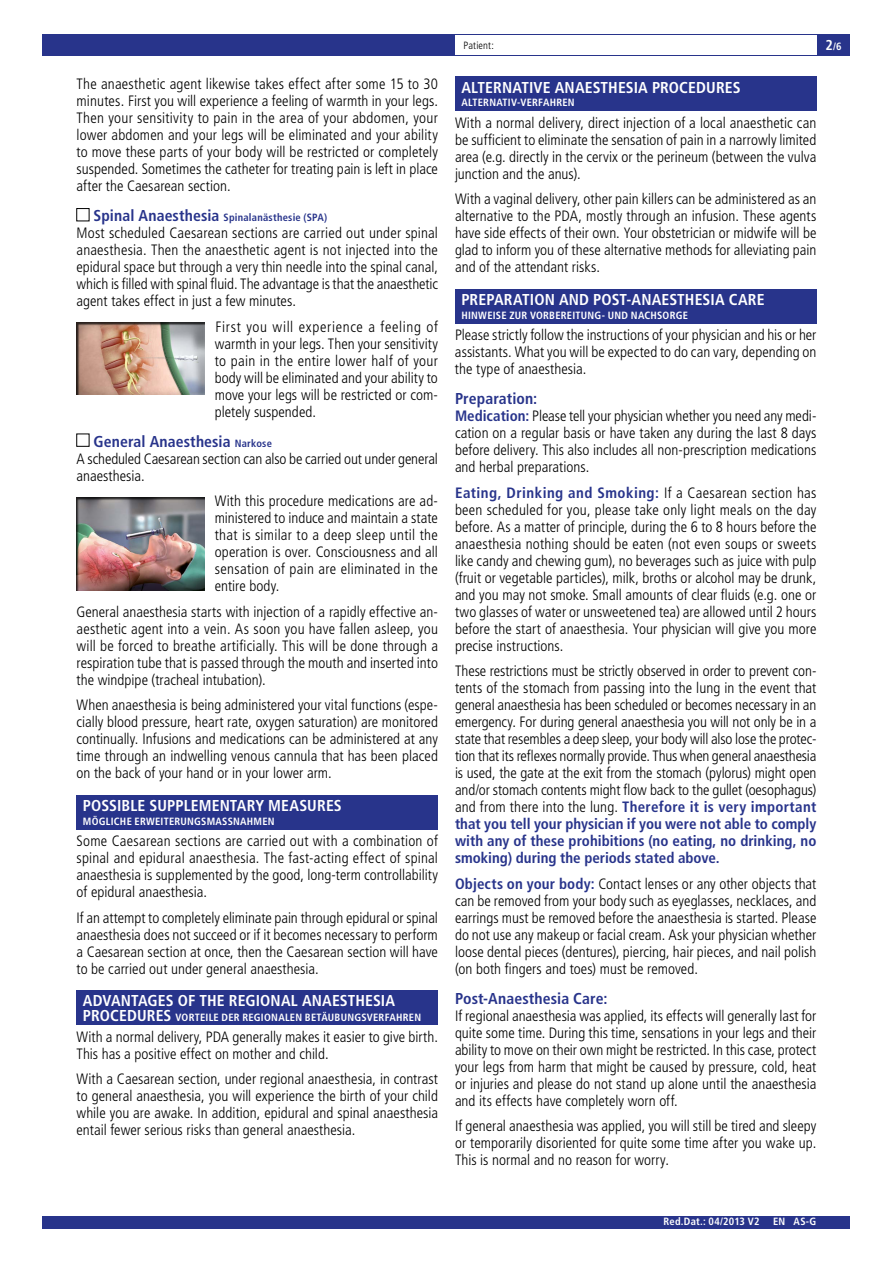
<style>
.page{position:relative;width:893px;height:1263px;background:#fff}
.page>*{position:absolute;margin:0;border:0;box-sizing:border-box;transform-origin:0 0}
.t1{font:700 condensed 15.75px "Frutiger LT Pro";letter-spacing:.005em;color:#fff}
.t2{font:700 condensed 15.75px "Frutiger LT Pro";letter-spacing:.005em;color:#28348b}
.t3{font:300 condensed 15px/17px "Frutiger LT Pro";color:#000;text-align:justify}
.t4{font:700 condensed 10.5px "Frutiger LT Pro";letter-spacing:.02em;color:#fff}
.t5{font:700 condensed 10.5px "Frutiger LT Pro";letter-spacing:.02em;color:#28348b}
.t6{font:300 condensed 10.5px "Frutiger LT Pro";letter-spacing:.015em;color:#000}
.s1{font-size:15.75px}
.s2{font-size:10.5px}
.s3{font-size:14.25px}
.s4{font-weight:700;color:#28348b}
</style>
<div class="page">
<div style="left:43px;top:1216px;width:807px;height:13px;background:#28348b"></div>
<div style="left:43px;top:34px;width:807px;height:21px;background:#28348b"></div>
<div style="left:455px;top:35px;width:361px;height:19px;background:#fff"></div>
<div style="left:77px;top:208px;width:12px;height:13px;border:1px solid #000"></div>
<div style="left:76px;top:314px;width:129px;height:103px;background:#000;opacity:.75"></div>
<div style="left:64px;top:489px;width:153px;height:103px;background:#000;opacity:.75"></div>
<div style="left:77px;top:795px;width:361px;height:34px;background:#28348b"></div>
<div style="left:77px;top:991px;width:361px;height:34px;background:#28348b"></div>
<div style="left:455px;top:77px;width:361px;height:34px;background:#28348b"></div>
<div style="left:455px;top:289px;width:361px;height:34px;background:#28348b"></div>
<p class="t3" style="left:77px;top:76px;width:363px">The anaesthetic agent likewise takes effect after some 15 to 30 minutes. First you will experience a feeling of warmth in your legs.<br>Then your sensitivity to pain in the area of your abdomen, your lower abdomen and your legs will be eliminated and your ability to move these parts of your body will be restricted or completely suspended. Sometimes the catheter for treating pain is left in place after the Caesarean section.</p>
<p class="t5" style="left:94px;top:211px;width:235px"><span class="s1">Spinal Anaesthesia</span> Spinalanästhesie (SPA)</p>
<p class="t3" style="left:77px;top:225px;width:363px">Most scheduled Caesarean sections are carried out under spinal anaesthesia. Then the anaesthetic agent is not injected into the epidural space but through a very thin needle into the spinal canal, which is filled with spinal fluid. The advantage is that the anaesthetic agent takes effect in just a few minutes.</p>
<p class="t3" style="left:215px;top:318px;width:225px">First you will experience a feeling of warmth in your legs. Then your sensitivity to pain in the entire lower half of your body will be eliminated and your ability to move your legs will be restricted or com&shy;pletely suspended.</p>
<p class="t2" style="left:94px;top:432px;width:180px">General Anaesthesia <span class="s2">Narkose</span></p>
<p class="t3" style="left:77px;top:450px;width:363px">A scheduled Caesarean section can also be carried out under general anaesthesia.</p>
<p class="t3" style="left:215px;top:492px;width:225px">With this procedure medications are ad&shy;ministered to induce and maintain a state that is similar to a deep sleep until the operation is over. Consciousness and all sensation of pain are eliminated in the entire body.</p>
<p class="t3" style="left:77px;top:603px;width:363px">General anaesthesia starts with injection of a rapidly effective an&shy;aesthetic agent into a vein. As soon you have fallen asleep, you will be forced to breathe artificially. This will be done through a respiration tube that is passed through the mouth and inserted into the windpipe (tracheal intubation).</p>
<p class="t3" style="left:77px;top:697px;width:363px">When anaesthesia is being administered your vital functions (espe&shy;cially blood pressure, heart rate, oxygen saturation) are monitored continually. Infusions and medications can be administered at any time through an indwelling venous cannula that has been placed on the back of your hand or in your lower arm.</p>
<p class="t1" style="left:83px;top:796px;width:260px">POSSIBLE SUPPLEMENTARY MEASURES</p>
<p class="t4" style="left:83px;top:815px;width:193px">MÖGLICHE ERWEITERUNGSMASSNAHMEN</p>
<p class="t3" style="left:77px;top:833px;width:363px">Some Caesarean sections are carried out with a combination of spinal and epidural anaesthesia. The fast-acting effect of spinal anaesthesia is supplemented by the good, long-term controllability of epidural anaesthesia.</p>
<p class="t3" style="left:77px;top:909px;width:363px">If an attempt to completely eliminate pain through epidural or spinal anaesthesia does not succeed or if it becomes necessary to perform a Caesarean section at once, then the Caesarean section will have to be carried out under general anaesthesia.</p>
<p class="t1" style="left:83px;top:991px;width:314px">ADVANTAGES OF THE REGIONAL ANAESTHESIA</p>
<p class="t4" style="left:83px;top:1011px;width:340px"><span class="s1">PROCEDURES</span> VORTEILE DER REGIONALEN BETÄUBUNGSVERFAHREN</p>
<p class="t3" style="left:77px;top:1028px;width:363px">With a normal delivery, PDA generally makes it easier to give birth.<br>This has a positive effect on mother and child.</p>
<p class="t3" style="left:77px;top:1071px;width:363px">With a Caesarean section, under regional anaesthesia, in contrast to general anaesthesia, you will experience the birth of your child while you are awake. In addition, epidural and spinal anaesthesia entail fewer serious risks than general anaesthesia.</p>
<p class="t6" style="left:463px;top:39px;width:32px">Patient:</p>
<p class="t4" style="left:825px;top:40px;width:18px"><span class="s3">2</span>/6</p>
<p class="t1" style="left:461px;top:78px;width:281px">ALTERNATIVE ANAESTHESIA PROCEDURES</p>
<p class="t4" style="left:461px;top:96px;width:115px">ALTERNATIV-VERFAHREN</p>
<p class="t3" style="left:455px;top:114px;width:363px">With a normal delivery, direct injection of a local anaesthetic can be sufficient to eliminate the sensation of pain in a narrowly limited area (e.g. directly in the cervix or the perineum (between the vulva junction and the anus).</p>
<p class="t3" style="left:455px;top:191px;width:363px">With a vaginal delivery, other pain killers can be administered as an alternative to the PDA, mostly through an infusion. These agents have side effects of their own. Your obstetrician or midwife will be glad to inform you of these alternative methods for alleviating pain and of the attendant risks.</p>
<p class="t1" style="left:461px;top:290px;width:305px">PREPARATION AND POST-ANAESTHESIA CARE</p>
<p class="t4" style="left:461px;top:309px;width:228px">HINWEISE ZUR VORBEREITUNG- UND NACHSORGE</p>
<p class="t3" style="left:455px;top:327px;width:363px">Please strictly follow the instructions of your physician and his or her assistants. What you will be expected to do can vary, depending on the type of anaesthesia.</p>
<p class="t2" style="left:455px;top:389px;width:84px">Preparation:</p>
<p class="t3" style="left:455px;top:407px;width:363px"><span class="s4">Medication:</span> Please tell your physician whether you need any medi&shy;cation on a regular basis or have taken any during the last 8 days before delivery. This also includes all non-prescription medications and herbal preparations.</p>
<p class="t3" style="left:455px;top:484px;width:363px"><span class="s4">Eating, Drinking and Smoking:</span> If a Caesarean section has been scheduled for you, please take only light meals on the day before. As a matter of principle, during the 6 to 8 hours before the anaesthesia nothing should be eaten (not even soups or sweets like candy and chewing gum), no beverages such as juice with pulp (fruit or vegetable particles), milk, broths or alcohol may be drunk, and you may not smoke. Small amounts of clear fluids (e.g. one or two glasses of water or unsweetened tea) are allowed until 2 hours before the start of anaesthesia. Your physician will give you more precise instructions.</p>
<p class="t3" style="left:455px;top:663px;width:363px">These restrictions must be strictly observed in order to prevent con&shy;tents of the stomach from passing into the lung in the event that general anaesthesia has been scheduled or becomes necessary in an emergency. For during general anaesthesia you will not only be in a state that resembles a deep sleep, your body will also lose the protec&shy;tion that its reflexes normally provide. Thus when general anaesthesia is used, the gate at the exit from the stomach (pylorus) might open and/or stomach contents might flow back to the gullet (oesophagus) and from there into the lung. <span class="s4">Therefore it is very important that you tell your physician if you were not able to comply with any of these prohibitions (no eating, no drinking, no smoking) during the periods stated above.</span></p>
<p class="t3" style="left:455px;top:875px;width:363px"><span class="s4">Objects on your body:</span> Contact lenses or any other objects that can be removed from your body such as eyeglasses, necklaces, and earrings must be removed before the anaesthesia is started. Please do not use any makeup or facial cream. Ask your physician whether loose dental pieces (dentures), piercing, hair pieces, and nail polish (on both fingers and toes) must be removed.</p>
<p class="t2" style="left:455px;top:989px;width:154px">Post-Anaesthesia Care:</p>
<p class="t3" style="left:455px;top:1007px;width:363px">If regional anaesthesia was applied, its effects will generally last for quite some time. During this time, sensations in your legs and their ability to move on their own might be restricted. In this case, protect your legs from harm that might be caused by pressure, cold, heat or injuries and please do not stand up alone until the anaesthesia and its effects have completely worn off.</p>
<p class="t3" style="left:455px;top:1118px;width:363px">If general anaesthesia was applied, you will still be tired and sleepy or temporarily disoriented for quite some time after you wake up.<br>This is normal and no reason for worry.</p>
<p class="t4" style="left:664px;top:1215px;width:97px">Red.Dat.: 04/2013 V2</p>
<p class="t4" style="left:773px;top:1215px;width:45px">EN AS-G</p>
</div>
